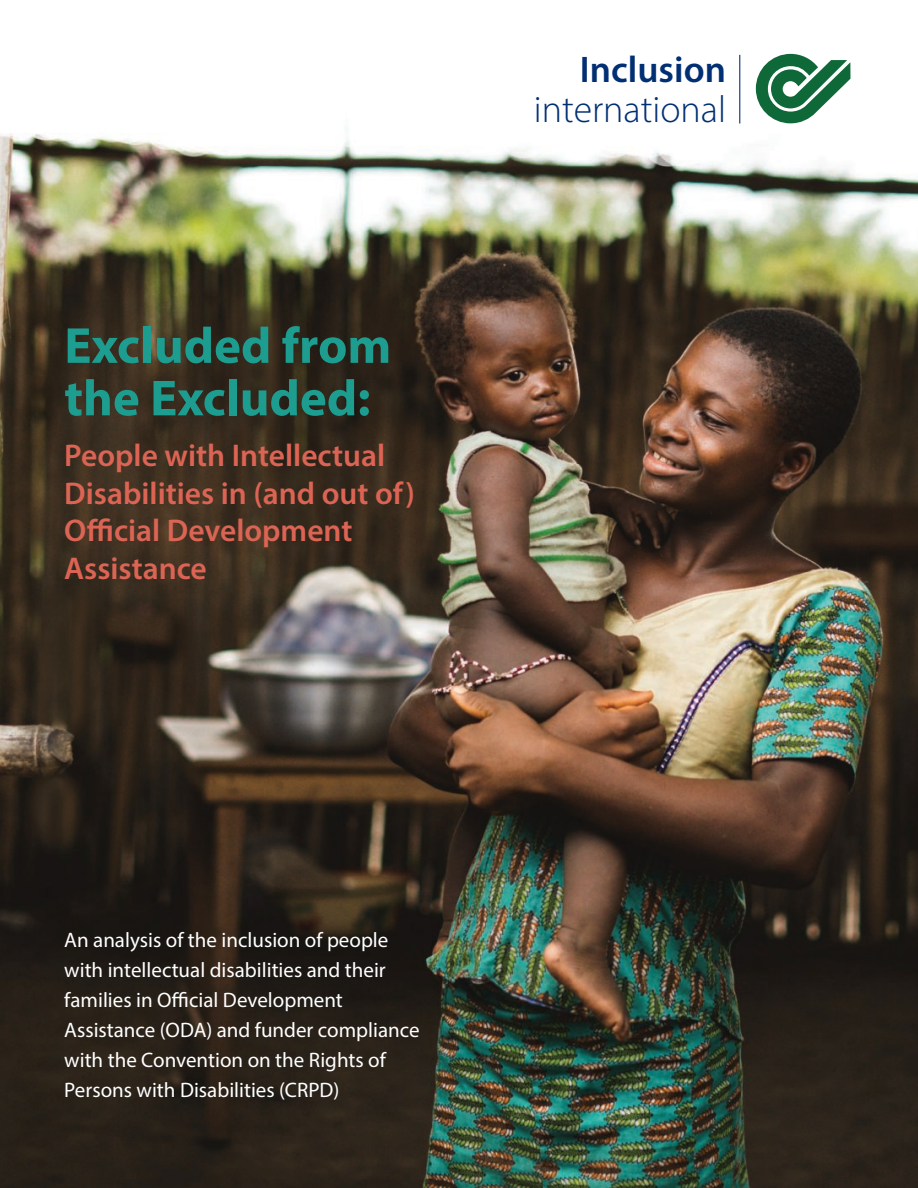
<style>
.page{position:relative;width:918px;height:1188px;background:#fff}
.page>*{position:absolute;margin:0;border:0;box-sizing:border-box;transform-origin:0 0}
.t1{font:700 51px "Myriad Pro";color:#1d9d8f}
.t2{font:300 37.95px "Myriad Pro";color:#002f73}
.t3{font:600 37.2px "Myriad Pro";color:#002f73}
.t4{font:600 31.5px/37.5px "Myriad Pro";color:#dc6454}
.t5{font:21px/30px "Myriad Pro";color:#fff}
</style>
<div class="page">
<img style="left:0;top:53px;width:918px;height:1135px">
<svg style="left:756px;top:54px;width:94px;height:69px"></svg>
<hr style="left:739px;top:55px;width:1px;height:69px;background:#002f73">
<p class="t1" style="left:64px;top:312px;width:329px">Excluded from</p>
<p class="t1" style="left:64px;top:365px;width:308px">the Excluded:</p>
<p class="t4" style="left:64px;top:436px;width:352px">People with Intellectual<br>Disabilities in (and out of)<br>Official Development</p>
<p class="t4" style="left:64px;top:549px;width:144px">Assistance</p>
<p class="t3" style="left:580px;top:46px;width:148px">Inclusion</p>
<p class="t2" style="left:534px;top:87px;width:194px">international</p>
<p class="t5" style="left:64px;top:925px;width:357px">An analysis of the inclusion of people with intellectual disabilities and their families in Official Development Assistance (ODA) and funder compliance with the Convention on the Rights of Persons with Disabilities (CRPD)</p>
</div>
